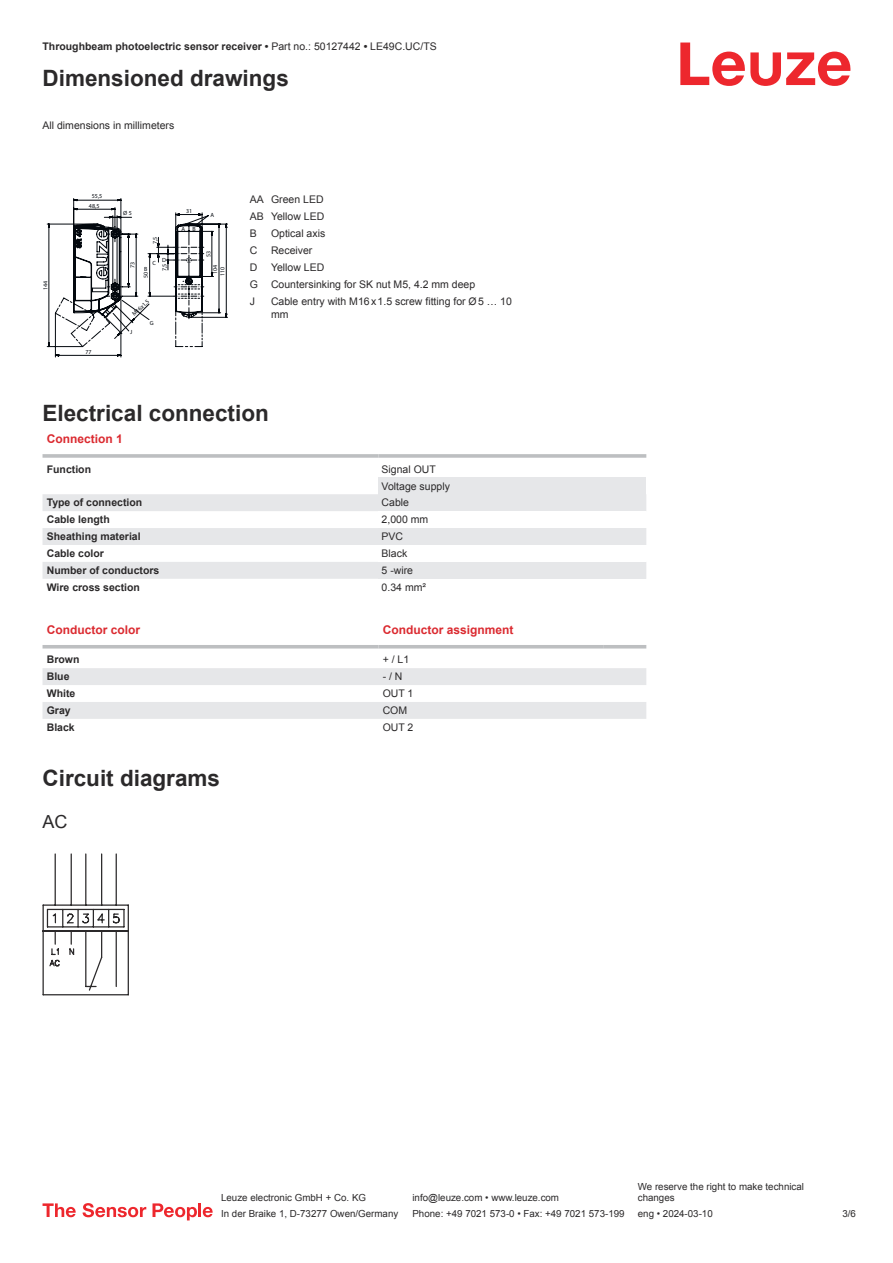
<style>
.page{position:relative;width:893px;height:1263px;background:#fff}
.page>*{position:absolute;margin:0;border:0;box-sizing:border-box;transform-origin:0 0}
.t1{font:700 22.5px "Arial";color:#2b292a}
.t2{font:18px "Arial";color:#2b292a}
.t3{font:700 12px "Arial";color:#db2a30}
.t4{font:10.5px/17px "Arial";color:#2b292a}
.t5{font:700 10.5px "Arial";color:#2b292a}
.t6{font:9.75px/11.7px "Arial";color:#2b292a}
.t7{font:6px/9.4px "Myriad Pro";color:#03080e;text-align:center}
.s1{font-weight:400}
</style>
<div class="page">
<svg style="left:680px;top:43px;width:170px;height:43px"></svg>
<svg style="left:43px;top:494px;width:335px;height:85px;fill:#e6e7e9"></svg>
<svg style="left:43px;top:454px;width:335px;height:4px"></svg>
<hr style="left:378px;top:454px;width:268px;height:4px;background:#c6c8c9">
<div style="left:378px;top:477px;width:268px;height:17px;background:#e6e7e9"></div>
<div style="left:378px;top:494px;width:268px;height:17px;background:#e6e7e9"></div>
<div style="left:378px;top:528px;width:268px;height:17px;background:#e6e7e9"></div>
<div style="left:378px;top:562px;width:268px;height:17px;background:#e6e7e9"></div>
<svg style="left:43px;top:648px;width:603px;height:1px"></svg>
<svg style="left:43px;top:668px;width:603px;height:51px"></svg>
<hr style="left:43px;top:645px;width:335px;height:3px;background:#bdbfc1">
<hr style="left:378px;top:645px;width:226px;height:3px;background:#bdbfc1">
<hr style="left:604px;top:645px;width:42px;height:3px;background:#bdbfc1">
<svg style="left:43px;top:1203px;width:33px;height:14px"></svg>
<svg style="left:83px;top:1203px;width:63px;height:14px"></svg>
<svg style="left:153px;top:1203px;width:44px;height:17px"></svg>
<hr style="left:198px;top:1203px;width:3px;height:14px;background:#ed272d">
<svg style="left:203px;top:1207px;width:10px;height:10px"></svg>
<svg style="left:47px;top:198px;width:181px;height:159px"></svg>
<svg style="left:43px;top:853px;width:86px;height:142px"></svg>
<p class="t5" style="left:43px;top:43px;width:396px">Throughbeam photoelectric sensor receiver • <span class="s1">Part no.: 50127442</span> • <span class="s1">LE49C.UC/TS</span></p>
<h1 class="t1" style="left:43px;top:70px;width:248px">Dimensioned drawings</h1>
<p class="t4" style="left:43px;top:117px;width:133px">All dimensions in millimeters</p>
<p class="t7" style="left:41px;top:290px;width:11px;rotate:-90deg">144</p>
<p class="t7" style="left:89px;top:192px;width:15px">55,5<br>48,5</p>
<p class="t7" style="left:85px;top:347px;width:8px">77</p>
<p class="t7" style="left:123px;top:209px;width:10px">Ø 5</p>
<p class="t7" style="left:186px;top:207px;width:8px">31</p>
<p class="t7" style="left:182px;top:224px;width:16px">A B</p>
<p class="t7" style="left:151px;top:244px;width:9px;rotate:-90deg">7,5</p>
<p class="t7" style="left:152px;top:257px;width:15px">C D</p>
<p class="t7" style="left:128px;top:268px;width:8px;rotate:-90deg">73</p>
<p class="t7" style="left:130px;top:312px;width:23px;rotate:-44deg">M16x1,5</p>
<p class="t7" style="left:130px;top:327px;width:4px">J</p>
<p class="t7" style="left:160px;top:271px;width:9px;rotate:-90deg">7,5</p>
<p class="t7" style="left:144px;top:264px;width:5px">B</p>
<p class="t7" style="left:141px;top:278px;width:8px;rotate:-90deg">50</p>
<p class="t7" style="left:150px;top:318px;width:5px">G</p>
<p class="t7" style="left:211px;top:211px;width:5px">A</p>
<p class="t7" style="left:204px;top:257px;width:8px;rotate:-90deg">53</p>
<p class="t7" style="left:212px;top:276px;width:13px;line-height:7.4px;rotate:-90deg">104<br>110</p>
<p class="t4" style="left:250px;top:192px;width:76px;text-align:justify">AA Green LED AB Yellow LED B</p>
<p class="t4" style="left:271px;top:226px;width:56px">Optical axis</p>
<p class="t4" style="left:250px;top:243px;width:9px">C</p>
<p class="t4" style="left:271px;top:243px;width:43px">Receiver</p>
<p class="t4" style="left:250px;top:260px;width:9px">D</p>
<p class="t4" style="left:250px;top:260px;width:227px;text-indent:21px">Yellow LED<br>G Countersinking for SK nut M5, 4.2 mm deep<br>J</p>
<p class="t4" style="left:271px;top:296px;width:242px;line-height:12.6px">Cable entry with M16 x 1.5 screw fitting for Ø 5 … 10 mm</p>
<h1 class="t1" style="left:43px;top:405px;width:228px">Electrical connection</h1>
<p class="t3" style="left:47px;top:435px;width:78px">Connection 1</p>
<p class="t5" style="left:47px;top:465px;width:46px">Function</p>
<p class="t4" style="left:382px;top:461px;width:70px">Signal OUT<br>Voltage supply</p>
<p class="t5" style="left:47px;top:499px;width:97px">Type of connection</p>
<p class="t4" style="left:382px;top:495px;width:29px">Cable</p>
<p class="t5" style="left:47px;top:516px;width:65px">Cable length</p>
<p class="t4" style="left:382px;top:512px;width:48px">2,000 mm</p>
<p class="t5" style="left:47px;top:533px;width:95px">Sheathing material</p>
<p class="t4" style="left:382px;top:529px;width:23px">PVC</p>
<p class="t5" style="left:47px;top:549px;width:59px">Cable color</p>
<p class="t4" style="left:382px;top:546px;width:27px">Black</p>
<p class="t5" style="left:47px;top:566px;width:114px">Number of conductors</p>
<p class="t4" style="left:382px;top:563px;width:33px">5 -wire</p>
<p class="t5" style="left:47px;top:583px;width:95px">Wire cross section</p>
<p class="t4" style="left:382px;top:580px;width:46px">0.34 mm²</p>
<p class="t3" style="left:47px;top:625px;width:95px">Conductor color</p>
<p class="t3" style="left:383px;top:625px;width:132px">Conductor assignment</p>
<p class="t5" style="left:47px;top:656px;width:34px">Brown</p>
<p class="t4" style="left:383px;top:652px;width:28px">+ / L1</p>
<p class="t5" style="left:47px;top:673px;width:24px">Blue</p>
<p class="t4" style="left:383px;top:669px;width:21px">- / N</p>
<p class="t5" style="left:47px;top:690px;width:30px">White</p>
<p class="t4" style="left:383px;top:686px;width:32px">OUT 1</p>
<p class="t5" style="left:47px;top:706px;width:25px">Gray</p>
<p class="t4" style="left:383px;top:703px;width:26px">COM</p>
<p class="t5" style="left:47px;top:723px;width:30px">Black</p>
<p class="t4" style="left:383px;top:720px;width:32px">OUT 2</p>
<h1 class="t1" style="left:43px;top:769px;width:179px">Circuit diagrams</h1>
<h2 class="t2" style="left:43px;top:815px;width:27px">AC</h2>
<p class="t6" style="left:221px;top:1193px;width:146px">Leuze electronic GmbH + Co. KG</p>
<p class="t6" style="left:412px;top:1193px;width:148px">info@leuze.com • www.leuze.com</p>
<p class="t6" style="left:638px;top:1181px;width:168px">We reserve the right to make technical changes</p>
<p class="t6" style="left:221px;top:1208px;width:179px">In der Braike 1, D-73277 Owen/Germany</p>
<p class="t6" style="left:412px;top:1208px;width:214px">Phone: +49 7021 573-0 • Fax: +49 7021 573-199</p>
<p class="t6" style="left:638px;top:1208px;width:76px">eng • 2024-03-10</p>
<p class="t6" style="left:842px;top:1209px;width:15px">3 /6</p>
</div>
